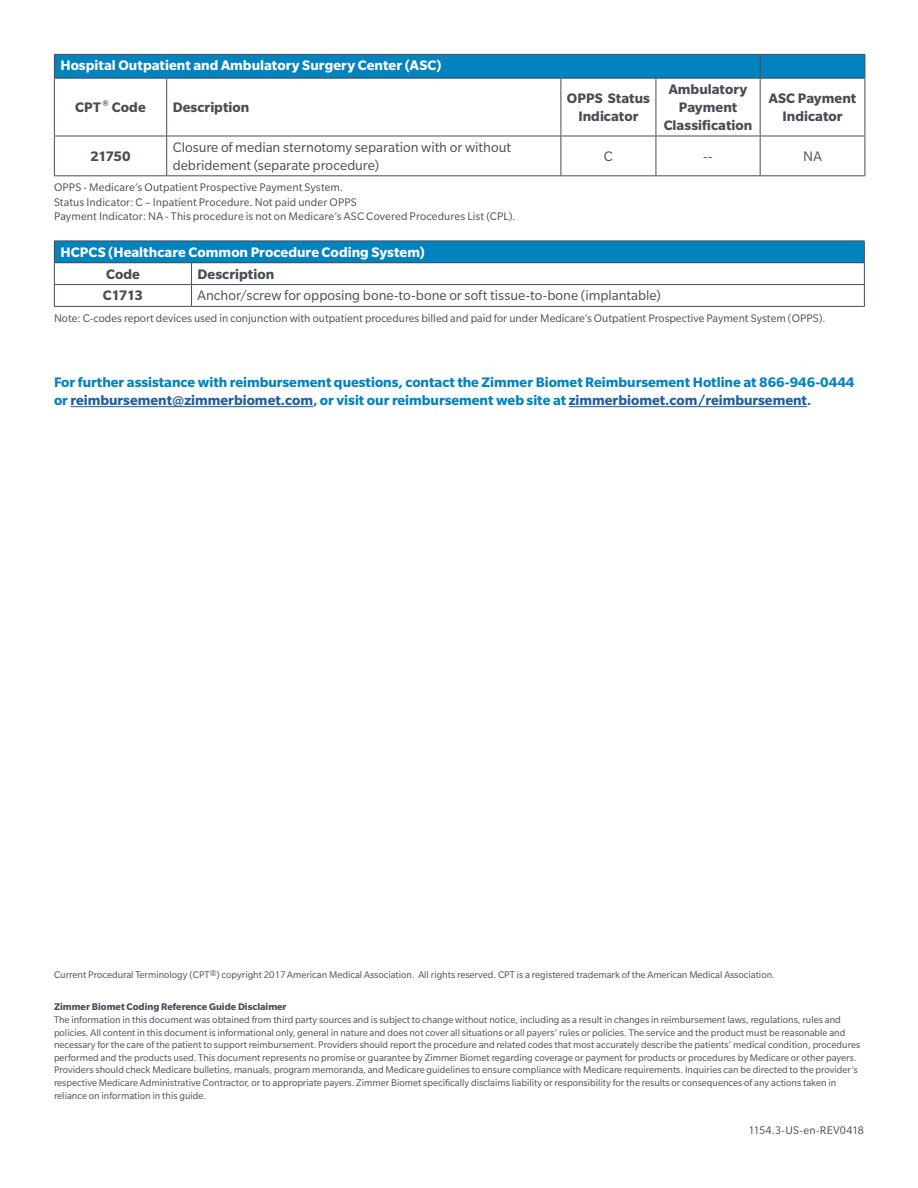
<style>
.page{position:relative;width:918px;height:1188px;background:#fff}
.page>*{position:absolute;margin:0;border:0;box-sizing:border-box;transform-origin:0 0}
.t1{font:700 15px/18px "Slate Pro";color:#0083bf}
.t2{font:15px/18px "Slate Pro";color:#474c55}
.t3{font:700 15px/18px "Slate Pro";letter-spacing:.005em;color:#474c55;text-align:center}
.t4{font:700 15px "Slate Pro";letter-spacing:.005em;color:#fff}
.t5{font:12px/14.4px "Slate Pro";color:#474c55}
.t6{font:10.5px/12.6px "Slate Pro";color:#474c55}
.t7{font:700 10.5px "Slate Pro";color:#474c55}
.s1{color:#215e9e}
</style>
<div class="page">
<hr style="left:71px;top:406px;width:242px;height:1px;background:#215e9e">
<hr style="left:569px;top:406px;width:238px;height:1px;background:#215e9e">
<svg style="left:54px;top:54px;width:812px;height:24px;background:#0480b9"></svg>
<hr style="left:54px;top:78px;width:113px;height:1px;background:#474c55">
<hr style="left:54px;top:79px;width:1px;height:57px;background:#474c55">
<hr style="left:167px;top:78px;width:394px;height:1px;background:#474c55">
<hr style="left:166px;top:79px;width:1px;height:57px;background:#474c55">
<hr style="left:561px;top:78px;width:95px;height:1px;background:#474c55">
<hr style="left:561px;top:79px;width:1px;height:57px;background:#474c55">
<hr style="left:656px;top:78px;width:104px;height:1px;background:#474c55">
<hr style="left:656px;top:79px;width:1px;height:57px;background:#474c55">
<hr style="left:760px;top:78px;width:105px;height:1px;background:#474c55">
<hr style="left:760px;top:79px;width:1px;height:57px;background:#474c55">
<hr style="left:865px;top:79px;width:1px;height:57px;background:#474c55">
<hr style="left:54px;top:136px;width:113px;height:1px;background:#474c55">
<hr style="left:54px;top:136px;width:1px;height:39px;background:#474c55">
<hr style="left:167px;top:136px;width:394px;height:1px;background:#474c55">
<hr style="left:166px;top:136px;width:1px;height:39px;background:#474c55">
<hr style="left:561px;top:136px;width:95px;height:1px;background:#474c55">
<hr style="left:561px;top:136px;width:1px;height:39px;background:#474c55">
<hr style="left:656px;top:136px;width:104px;height:1px;background:#474c55">
<hr style="left:656px;top:136px;width:1px;height:39px;background:#474c55">
<hr style="left:760px;top:136px;width:105px;height:1px;background:#474c55">
<hr style="left:760px;top:136px;width:1px;height:39px;background:#474c55">
<hr style="left:865px;top:136px;width:1px;height:39px;background:#474c55">
<hr style="left:54px;top:175px;width:113px;height:1px;background:#474c55">
<hr style="left:167px;top:175px;width:394px;height:1px;background:#474c55">
<hr style="left:561px;top:175px;width:95px;height:1px;background:#474c55">
<hr style="left:656px;top:175px;width:104px;height:1px;background:#474c55">
<hr style="left:760px;top:175px;width:105px;height:1px;background:#474c55">
<div style="left:54px;top:241px;width:810px;height:22px;background:#0083bf"></div>
<hr style="left:54px;top:241px;width:138px;height:1px;background:#474c55">
<hr style="left:192px;top:241px;width:673px;height:1px;background:#474c55">
<hr style="left:54px;top:262px;width:138px;height:1px;background:#474c55">
<hr style="left:192px;top:262px;width:673px;height:1px;background:#474c55">
<hr style="left:54px;top:284px;width:138px;height:1px;background:#474c55">
<svg style="left:54px;top:241px;width:1px;height:65px"></svg>
<hr style="left:192px;top:284px;width:673px;height:1px;background:#474c55">
<svg style="left:191px;top:263px;width:1px;height:43px"></svg>
<svg style="left:864px;top:241px;width:1px;height:65px"></svg>
<hr style="left:54px;top:306px;width:138px;height:1px;background:#474c55">
<hr style="left:192px;top:306px;width:673px;height:1px;background:#474c55">
<h1 class="t4" style="left:60px;top:57px;width:383px">Hospital Outpatient and Ambulatory Surgery Center (ASC)</h1>
<h1 class="t3" style="left:75px;top:98px;width:72px">CPT <sup>®</sup> Code</h1>
<h1 class="t3" style="left:173px;top:98px;width:78px">Description</h1>
<h1 class="t3" style="left:567px;top:89px;width:85px">OPPS Status<br>Indicator</h1>
<h1 class="t3" style="left:664px;top:80px;width:90px">Ambulatory<br>Payment<br>Classification</h1>
<h1 class="t3" style="left:769px;top:89px;width:89px">ASC Payment<br>Indicator</h1>
<h1 class="t3" style="left:90px;top:147px;width:42px">21750</h1>
<h1 class="t2" style="left:173px;top:138px;width:340px">Closure of median sternotomy separation with or without debridement (separate procedure)</h1>
<h1 class="t2" style="left:604px;top:147px;width:10px">C</h1>
<h1 class="t2" style="left:703px;top:147px;width:11px">--</h1>
<h1 class="t2" style="left:803px;top:147px;width:20px">NA</h1>
<p class="t5" style="left:54px;top:180px;width:463px">OPPS - Medicare’s Outpatient Prospective Payment System.<br>Status Indicator: C – Inpatient Procedure. Not paid under OPPS<br>Payment Indicator: NA - This procedure is not on Medicare’s ASC Covered Procedures List (CPL).</p>
<h1 class="t4" style="left:60px;top:244px;width:366px">HCPCS (Healthcare Common Procedure Coding System)</h1>
<h1 class="t3" style="left:106px;top:265px;width:35px">Code</h1>
<h1 class="t3" style="left:198px;top:265px;width:78px">Description</h1>
<h1 class="t3" style="left:103px;top:286px;width:42px">C1713</h1>
<h1 class="t2" style="left:198px;top:287px;width:465px">Anchor/screw for opposing bone-to-bone or soft tissue-to-bone (implantable)</h1>
<p class="t5" style="left:54px;top:311px;width:773px">Note: C-codes report devices used in conjunction with outpatient procedures billed and paid for under Medicare’s Outpatient Prospective Payment System (OPPS).</p>
<h1 class="t1" style="left:54px;top:373px;width:802px">For further assistance with reimbursement questions, contact the Zimmer Biomet Reimbursement Hotline at 866-946-0444 or <span class="s1">reimbursement@zimmerbiomet.com</span>, or visit our reimbursement web site at <span class="s1">zimmerbiomet.com/reimbursement</span>.</h1>
<p class="t6" style="left:54px;top:968px;width:722px">Current Procedural Terminology (CPT®) copyright 2017 American Medical Association. All rights reserved. CPT is a registered trademark of the American Medical Association.</p>
<p class="t7" style="left:54px;top:1001px;width:234px">Zimmer Biomet Coding Reference Guide Disclaimer</p>
<p class="t6" style="left:54px;top:1013px;width:808px">The information in this document was obtained from third party sources and is subject to change without notice, including as a result in changes in reimbursement laws, regulations, rules and policies. All content in this document is informational only, general in nature and does not cover all situations or all payers’ rules or policies. The service and the product must be reasonable and necessary for the care of the patient to support reimbursement. Providers should report the procedure and related codes that most accurately describe the patients’ medical condition, procedures performed and the products used. This document represents no promise or guarantee by Zimmer Biomet regarding coverage or payment for products or procedures by Medicare or other payers.<br>Providers should check Medicare bulletins, manuals, program memoranda, and Medicare guidelines to ensure compliance with Medicare requirements. Inquiries can be directed to the provider’s respective Medicare Administrative Contractor, or to appropriate payers. Zimmer Biomet specifically disclaims liability or responsibility for the results or consequences of any actions taken in reliance on information in this guide.</p>
<p class="t5" style="left:748px;top:1123px;width:117px">1154.3-US-en-REV0418</p>
</div>
